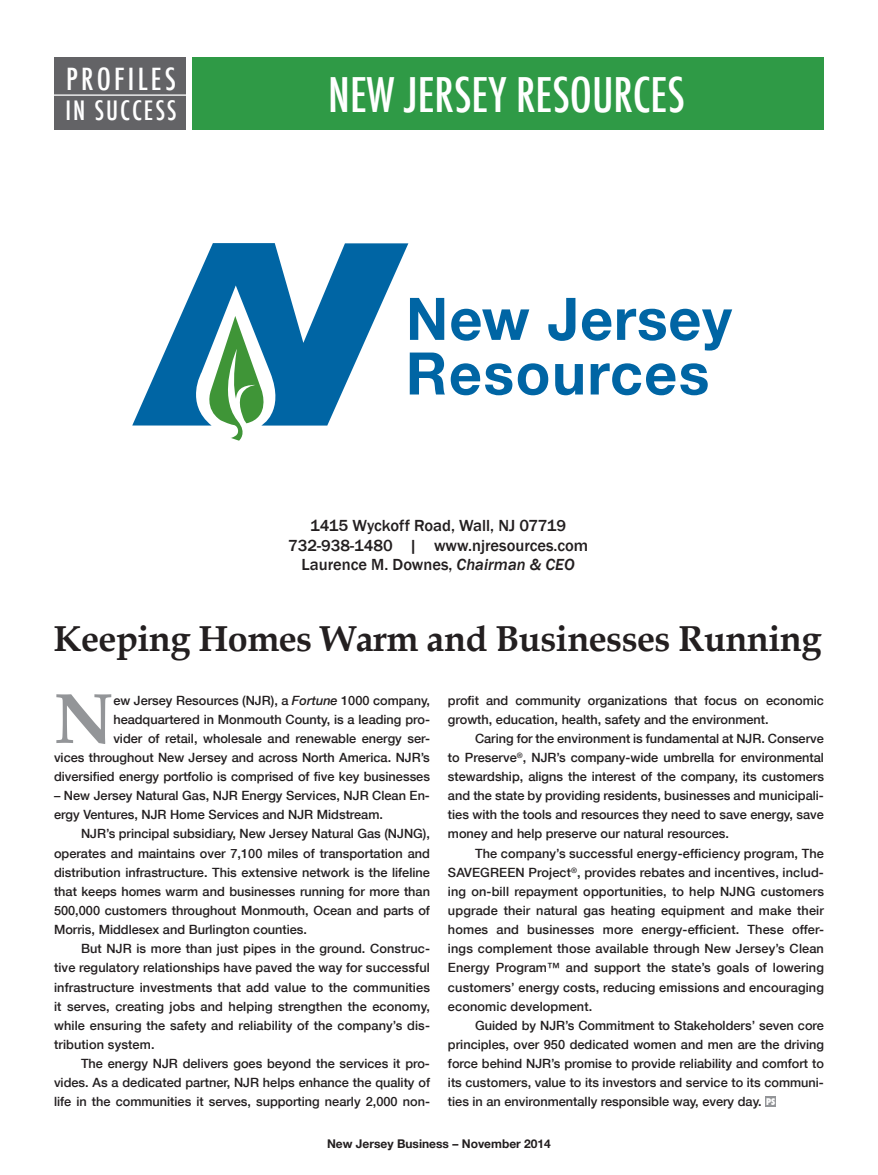
<style>
.page{position:relative;width:878px;height:1175px;background:#fff}
.page>*{position:absolute;margin:0;border:0;box-sizing:border-box;transform-origin:0 0}
.t1{font:700 71.25px "Book Antiqua";color:#939598}
.t2{font:500 condensed 46.5px "Futura";color:#fff}
.t3{font:700 36px "Book Antiqua";letter-spacing:-.015em;color:#231f20}
.t4{font:500 condensed 29.7px "Futura";letter-spacing:.11em;color:#fff}
.t5{font:500 condensed 25.95px "Futura";letter-spacing:.075em;color:#fff}
.t6{font:500 16.5px/19.8px "Franklin Gothic";color:#231f20;text-align:center}
.t7{font:500 12.75px/19.2px "Helvetica Neue";color:#231f20;text-align:justify}
.t8{font:700 12px "Helvetica Neue";color:#231f20}
.s1{font-style:italic}
.s2{font-family:"Futura";font-weight:800;font-stretch:condensed;font-size:9px;color:#fff}
</style>
<div class="page">
<svg style="left:132px;top:243px;width:276px;height:182px;fill:#0065a4"></svg>
<svg style="left:204px;top:316px;width:67px;height:125px"></svg>
<svg style="left:410px;top:298px;width:34px;height:42px"></svg>
<svg style="left:451px;top:309px;width:78px;height:32px"></svg>
<svg style="left:548px;top:298px;width:27px;height:43px"></svg>
<svg style="left:582px;top:309px;width:29px;height:32px"></svg>
<svg style="left:617px;top:309px;width:115px;height:41px"></svg>
<svg style="left:410px;top:352px;width:138px;height:43px"></svg>
<svg style="left:555px;top:364px;width:28px;height:31px"></svg>
<svg style="left:590px;top:363px;width:117px;height:32px"></svg>
<div style="left:765px;top:1096px;width:11px;height:10px;background:#939598"></div>
<div style="left:54px;top:58px;width:132px;height:72px;background:#636366"></div>
<hr style="left:0;top:94px;width:192px;height:2px;background:#fff">
<div style="left:192px;top:58px;width:632px;height:72px;background:#2f9a46"></div>
<h3 class="t4" style="left:66px;top:60px;width:111px">PROFILES</h3>
<h3 class="t5" style="left:65px;top:94px;width:113px">IN SUCCESS</h3>
<h2 class="t2" style="left:328px;top:65px;width:227px">NEW JERSEY RESOURCES</h2>
<p class="t6" style="left:288px;top:515px;width:302px">1415 Wyckoff Road, Wall, NJ 07719<br>732-938-1480 | www.njresources.com<br>Laurence M. Downes, <span class="s1">Chairman &amp; CEO</span></p>
<h3 class="t3" style="left:54px;top:618px;width:769px">Keeping Homes Warm and Businesses Running</h3>
<h1 class="t1" style="left:54px;top:677px;width:61px">N</h1>
<p class="t7" style="left:54px;top:690px;width:377px;text-align:right">ew Jersey Resources (NJR), a <span class="s1">Fortune</span> 1000 company, headquartered in Monmouth County, is a leading pro-<br>vider of retail, wholesale and renewable energy ser-<br>vices throughout New Jersey and across North America. NJR’s diversified energy portfolio is comprised of five key businesses</p>
<p class="t7" style="left:54px;top:785px;width:377px">– New Jersey Natural Gas, NJR Energy Services, NJR Clean En&shy;ergy Ventures, NJR Home Services and NJR Midstream.</p>
<p class="t7" style="left:54px;top:823px;width:377px;text-indent:27px">NJR’s principal subsidiary, New Jersey Natural Gas (NJNG), operates and maintains over 7,100 miles of transportation and distribution infrastructure. This extensive network is the lifeline that keeps homes warm and businesses running for more than 500,000 customers throughout Monmouth, Ocean and parts of Morris, Middlesex and Burlington counties.</p>
<p class="t7" style="left:54px;top:938px;width:377px;text-indent:27px">But NJR is more than just pipes in the ground. Construc&shy;tive regulatory relationships have paved the way for successful infrastructure investments that add value to the communities it serves, creating jobs and helping strengthen the economy, while ensuring the safety and reliability of the company’s dis&shy;tribution system.</p>
<p class="t7" style="left:54px;top:1053px;width:377px;text-indent:27px">The energy NJR delivers goes beyond the services it pro&shy;vides. As a dedicated partner, NJR helps enhance the quality of life in the communities it serves, supporting nearly 2,000 non-</p>
<p class="t7" style="left:448px;top:690px;width:377px">profit and community organizations that focus on economic growth, education, health, safety and the environment.</p>
<p class="t7" style="left:448px;top:728px;width:377px;text-indent:27px">Caring for the environment is fundamental at NJR. Conserve to Preserve<sup>®</sup>, NJR’s company-wide umbrella for environmental stewardship, aligns the interest of the company, its customers and the state by providing residents, businesses and municipali&shy;ties with the tools and resources they need to save energy, save money and help preserve our natural resources.</p>
<p class="t7" style="left:448px;top:843px;width:377px;text-indent:27px">The company’s successful energy-efficiency program, The SAVEGREEN Project<sup>®</sup>, provides rebates and incentives, includ&shy;ing on-bill repayment opportunities, to help NJNG customers upgrade their natural gas heating equipment and make their homes and businesses more energy-efficient. These offer&shy;ings complement those available through New Jersey’s Clean Energy Program™ and support the state’s goals of lowering customers’ energy costs, reducing emissions and encouraging economic development.</p>
<p class="t7" style="left:448px;top:1015px;width:377px;text-indent:27px">Guided by NJR’s Commitment to Stakeholders’ seven core principles, over 950 dedicated women and men are the driving force behind NJR’s promise to provide reliability and comfort to its customers, value to its investors and service to its communi&shy;ties in an environmentally responsible way, every day. <span class="s2">PS</span></p>
<p class="t8" style="left:327px;top:1133px;width:225px">New Jersey Business – November 2014</p>
</div>
